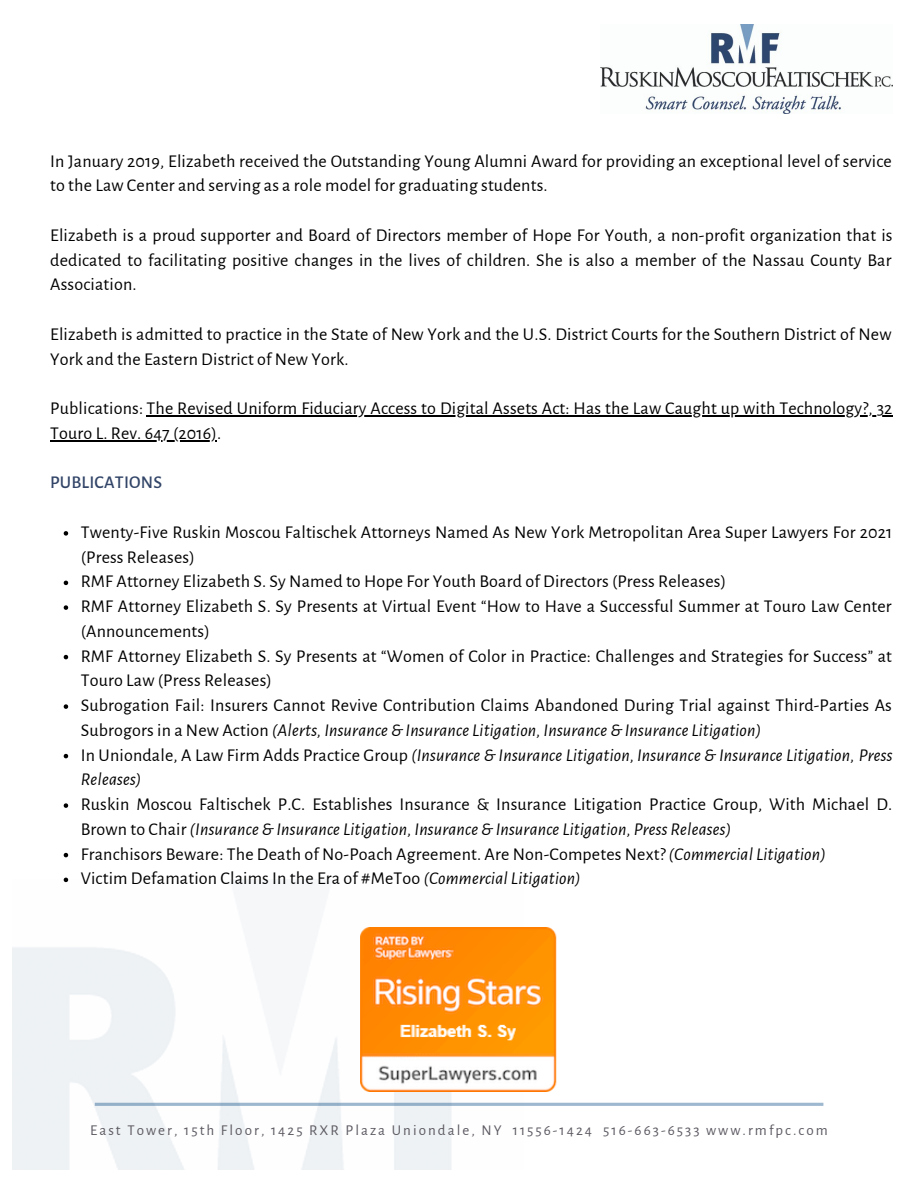
<style>
.page{position:relative;width:918px;height:1188px;background:#fff}
.page>*{position:absolute;margin:0;border:0;box-sizing:border-box;transform-origin:0 0}
.t1{font:18px/24.8px "Alegreya Sans";letter-spacing:.01em;color:#000}
.t2{font:italic 18px/24.8px "Alegreya Sans";letter-spacing:.01em;color:#000}
.t3{font:500 18px "Alegreya Sans";letter-spacing:.01em;color:#324568}
.t4{font:15px "Alegreya Sans";letter-spacing:.135em;color:#5d5a62}
.s1{font-style:italic}
.s2{font-style:normal}
</style>
<div class="page">
<img style="left:12px;top:879px;width:511px;height:290px">
<img style="left:600px;top:25px;width:293px;height:89px">
<svg style="left:95px;top:1103px;width:728px;height:3px;background:#9eb8ce"></svg>
<svg style="left:64px;top:531px;width:4px;height:5px"></svg>
<svg style="left:64px;top:581px;width:4px;height:4px"></svg>
<svg style="left:64px;top:605px;width:4px;height:5px"></svg>
<svg style="left:64px;top:655px;width:4px;height:4px"></svg>
<svg style="left:64px;top:704px;width:4px;height:5px"></svg>
<svg style="left:64px;top:754px;width:4px;height:4px"></svg>
<svg style="left:64px;top:803px;width:4px;height:5px"></svg>
<svg style="left:64px;top:853px;width:4px;height:4px"></svg>
<svg style="left:64px;top:878px;width:4px;height:4px"></svg>
<hr style="left:147px;top:415px;width:746px;height:1px;background:#000">
<hr style="left:50px;top:440px;width:167px;height:1px;background:#000">
<img style="left:360px;top:928px;width:197px;height:163px">
<p class="t1" style="left:50px;top:149px;width:843px">In January 2019, Elizabeth received the Outstanding Young Alumni Award for providing an exceptional level of service to the Law Center and serving as a role model for graduating students.</p>
<p class="t1" style="left:50px;top:223px;width:844px;text-align:justify">Elizabeth is a proud supporter and Board of Directors member of Hope For Youth, a non-profit organization that is dedicated to facilitating positive changes in the lives of children. She is also a member of the Nassau County Bar Association.</p>
<p class="t1" style="left:50px;top:322px;width:843px">Elizabeth is admitted to practice in the State of New York and the U.S. District Courts for the Southern District of New<br>York and the Eastern District of New York.</p>
<p class="t1" style="left:50px;top:396px;width:844px">Publications: The Revised Uniform Fiduciary Access to Digital Assets Act: Has the Law Caught up with Technology?, 32<br>Touro L. Rev. 647 (2016).</p>
<p class="t3" style="left:50px;top:474px;width:113px">PUBLICATIONS</p>
<p class="t1" style="left:81px;top:520px;width:813px">Twenty-Five Ruskin Moscou Faltischek Attorneys Named As New York Metropolitan Area Super Lawyers For 2021 (Press Releases)</p>
<p class="t1" style="left:81px;top:570px;width:647px">RMF Attorney Elizabeth S. Sy Named to Hope For Youth Board of Directors (Press Releases)</p>
<p class="t1" style="left:81px;top:594px;width:813px">RMF Attorney Elizabeth S. Sy Presents at Virtual Event “How to Have a Successful Summer at Touro Law Center (Announcements)</p>
<p class="t1" style="left:81px;top:644px;width:813px">RMF Attorney Elizabeth S. Sy Presents at “Women of Color in Practice: Challenges and Strategies for Success” at<br>Touro Law (Press Releases)</p>
<p class="t1" style="left:81px;top:693px;width:813px">Subrogation Fail: Insurers Cannot Revive Contribution Claims Abandoned During Trial against Third-Parties As<br>Subrogors in a New Action <span class="s1">(Alerts, Insurance &amp; Insurance Litigation, Insurance &amp; Insurance Litigation)</span></p>
<p class="t2" style="left:81px;top:743px;width:813px"><span class="s2">In Uniondale, A Law Firm Adds Practice Group</span> (Insurance &amp; Insurance Litigation, Insurance &amp; Insurance Litigation, Press<br>Releases)</p>
<p class="t1" style="left:81px;top:792px;width:813px">Ruskin Moscou Faltischek P.C. Establishes Insurance &amp; Insurance Litigation Practice Group, With Michael D.<br>Brown to Chair <span class="s1">(Insurance &amp; Insurance Litigation, Insurance &amp; Insurance Litigation, Press Releases)</span></p>
<p class="t1" style="left:81px;top:842px;width:747px">Franchisors Beware: The Death of No-Poach Agreement. Are Non-Competes Next? <span class="s1">(Commercial Litigation)</span></p>
<p class="t1" style="left:81px;top:867px;width:502px">Victim Defamation Claims In the Era of #MeToo <span class="s1">(Commercial Litigation)</span></p>
<p class="t4" style="left:90px;top:1123px;width:739px">East Tower, 15th Floor, 1425 RXR Plaza Uniondale, NY 11556-1424 516-663-6533 www.rmfpc.com</p>
</div>
